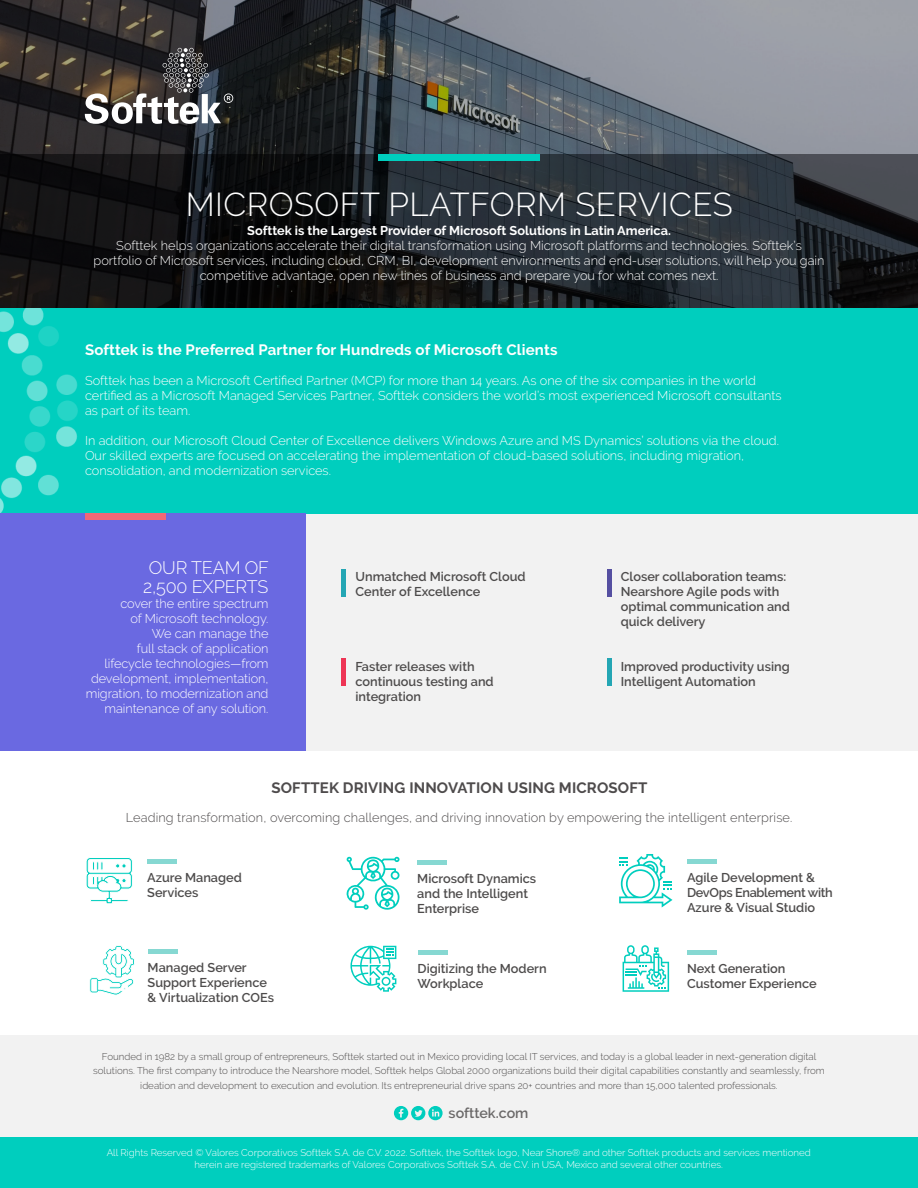
<style>
.page{position:relative;width:918px;height:1188px;background:#fff}
.page>*{position:absolute;margin:0;border:0;box-sizing:border-box;transform-origin:0 0}
.t1{font:300 33px "Raleway";letter-spacing:.015em;color:#fff}
.Title_2{font:300 18px "Raleway";letter-spacing:-.01em;color:#fff}
.Contenido{font:700 15px "Raleway";letter-spacing:.01em;color:#fff}
.Title_2-2{font:700 15px "Raleway";letter-spacing:.01em;color:#4e4b4c}
.t2{font:600 14.25px "Raleway";color:#6b6969}
.Contenido-2{font:300 12.75px/15px "Raleway";color:#fff}
.Contenido-3{font:600 12.75px/15px "Raleway";color:#4d4b4b}
.Content_BOX{font:300 12.75px "Raleway";letter-spacing:.01em;color:#4e4b4c}
.Contenido-4{font:700 12.75px "Raleway";color:#fff}
.t3{font:300 9.75px/14.4px "Raleway";color:#4d4b4b;text-align:center}
.t4{font:300 9.75px/11.7px "Raleway";color:#fff;text-align:center}
</style>
<div class="page">
<div style="left:0;top:1035px;width:918px;height:102px;background:#f2f2f2"></div>
<svg style="left:394px;top:1106px;width:49px;height:14px"></svg>
<div style="left:0;top:1137px;width:918px;height:51px;background:#00cebe"></div>
<svg style="left:0;top:0;width:918px;height:154px;background:#5e6369"></svg>
<svg style="left:0;top:154px;width:918px;height:154px;background:#1c2024"></svg>
<div style="left:378px;top:154px;width:162px;height:7px;background:#00cebe"></div>
<svg style="left:85px;top:48px;width:148px;height:76px;background:#5b5856"></svg>
<div style="left:306px;top:513px;width:612px;height:238px;background:#f2f2f2"></div>
<div style="left:0;top:308px;width:918px;height:205px;background:#00cebe"></div>
<img style="left:0;top:308px;width:78px;height:205px">
<div style="left:0;top:513px;width:306px;height:238px;background:#6a69e1"></div>
<div style="left:85px;top:513px;width:81px;height:7px;background:#f16777"></div>
<svg style="left:86px;top:857px;width:47px;height:47px"></svg>
<svg style="left:90px;top:946px;width:45px;height:49px"></svg>
<hr style="left:147px;top:860px;width:30px;height:4px;background:#86d8d2">
<hr style="left:148px;top:950px;width:29px;height:4px;background:#86d8d2">
<svg style="left:619px;top:854px;width:54px;height:54px"></svg>
<svg style="left:623px;top:945px;width:46px;height:47px"></svg>
<hr style="left:687px;top:860px;width:30px;height:4px;background:#86d8d2">
<hr style="left:687px;top:951px;width:30px;height:4px;background:#86d8d2">
<svg style="left:346px;top:856px;width:54px;height:54px"></svg>
<svg style="left:350px;top:946px;width:46px;height:46px"></svg>
<hr style="left:417px;top:861px;width:30px;height:4px;background:#86d8d2">
<hr style="left:418px;top:951px;width:29px;height:4px;background:#86d8d2">
<hr style="left:342px;top:569px;width:4px;height:27px;background:#24a6b4">
<hr style="left:607px;top:659px;width:4px;height:27px;background:#24a6b4">
<hr style="left:342px;top:659px;width:4px;height:27px;background:#ee3555">
<hr style="left:607px;top:569px;width:4px;height:27px;background:#554fa1">
<h1 class="t1" style="left:293px;top:173px;width:335px">SOFTTEK OVERVIEW</h1>
<p class="Contenido-2" style="left:116px;top:238px;width:687px">Softtek helps organizations accelerate their digital transformation using Microsoft platforms and technologies. Softtek’s</p>
<p class="t1" style="left:186px;top:185px;width:548px">MICROSOFT PLATFORM SERVICES</p>
<h1 class="t1" style="left:293px;top:209px;width:335px">SOFTTEK OVERVIEW</h1>
<p class="Contenido-2" style="left:94px;top:253px;width:733px;text-align:center">portfolio of Microsoft services, including cloud, CRM, BI, development environments and end-user solutions, will help you gain competitive advantage, open new lines of business and prepare you for what comes next.</p>
<p class="Contenido-4" style="left:247px;top:224px;width:425px">Softtek is the Largest Provider of Microsoft Solutions in Latin America.</p>
<p class="Contenido" style="left:85px;top:341px;width:474px">Softtek is the Preferred Partner for Hundreds of Microsoft Clients</p>
<p class="Contenido-2" style="left:85px;top:373px;width:698px">Softtek has been a Microsoft Certified Partner (MCP) for more than 14 years. As one of the six companies in the world certified as a Microsoft Managed Services Partner, Softtek considers the world’s most experienced Microsoft consultants as part of its team.</p>
<p class="Contenido-2" style="left:85px;top:433px;width:695px">In addition, our Microsoft Cloud Center of Excellence delivers Windows Azure and MS Dynamics’ solutions via the cloud.<br>Our skilled experts are focused on accelerating the implementation of cloud-based solutions, including migration, consolidation, and modernization services.</p>
<p class="Title_2" style="left:149px;top:557px;width:121px">OUR TEAM OF</p>
<p class="Title_2" style="left:143px;top:576px;width:127px">2,500 EXPERTS</p>
<p class="Contenido-2" style="left:86px;top:596px;width:184px;text-align:right">cover the entire spectrum<br>of Microsoft technology.<br>We can manage the<br>full stack of application<br>lifecycle technologies—from development, implementation, migration, to modernization and maintenance of any solution.</p>
<p class="Contenido-3" style="left:356px;top:569px;width:172px">Unmatched Microsoft Cloud<br>Center of Excellence</p>
<p class="Contenido-3" style="left:356px;top:659px;width:140px">Faster releases with continuous testing and integration</p>
<p class="Contenido-3" style="left:621px;top:569px;width:171px">Closer collaboration teams:<br>Nearshore Agile pods with optimal communication and quick delivery</p>
<p class="Contenido-3" style="left:621px;top:659px;width:170px">Improved productivity using<br>Intelligent Automation</p>
<p class="Title_2-2" style="left:271px;top:779px;width:377px">SOFTTEK DRIVING INNOVATION USING MICROSOFT</p>
<p class="Content_BOX" style="left:126px;top:810px;width:668px">Leading transformation, overcoming challenges, and driving innovation by empowering the intelligent enterprise.</p>
<p class="Contenido-3" style="left:147px;top:870px;width:96px">Azure Managed<br>Services</p>
<p class="Contenido-3" style="left:148px;top:960px;width:128px">Managed Server<br>Support Experience &amp; Virtualization COEs</p>
<p class="Contenido-3" style="left:417px;top:871px;width:120px">Microsoft Dynamics and the Intelligent<br>Enterprise</p>
<p class="Contenido-3" style="left:418px;top:961px;width:131px">Digitizing the Modern<br>Workplace</p>
<p class="Contenido-3" style="left:687px;top:870px;width:147px">Agile Development &amp;<br>DevOps Enablement with<br>Azure &amp; Visual Studio</p>
<p class="Contenido-3" style="left:687px;top:961px;width:131px">Next Generation<br>Customer Experience</p>
<p class="t3" style="left:93px;top:1049px;width:733px">Founded in 1982 by a small group of entrepreneurs, Softtek started out in Mexico providing local IT services, and today is a global leader in next-generation digital solutions. The first company to introduce the Nearshore model, Softtek helps Global 2000 organizations build their digital capabilities constantly and seamlessly, from ideation and development to execution and evolution. Its entrepreneurial drive spans 20+ countries and more than 15,000 talented professionals.</p>
<p class="t2" style="left:449px;top:1104px;width:81px">softtek.com</p>
<p class="t4" style="left:107px;top:1147px;width:706px">All Rights Reserved © Valores Corporativos Softtek S.A. de C.V. 2022. Softtek, the Softtek logo, Near Shore® and other Softtek products and services mentioned herein are registered trademarks of Valores Corporativos Softtek S.A. de C.V. in USA, Mexico and several other countries.</p>
</div>
